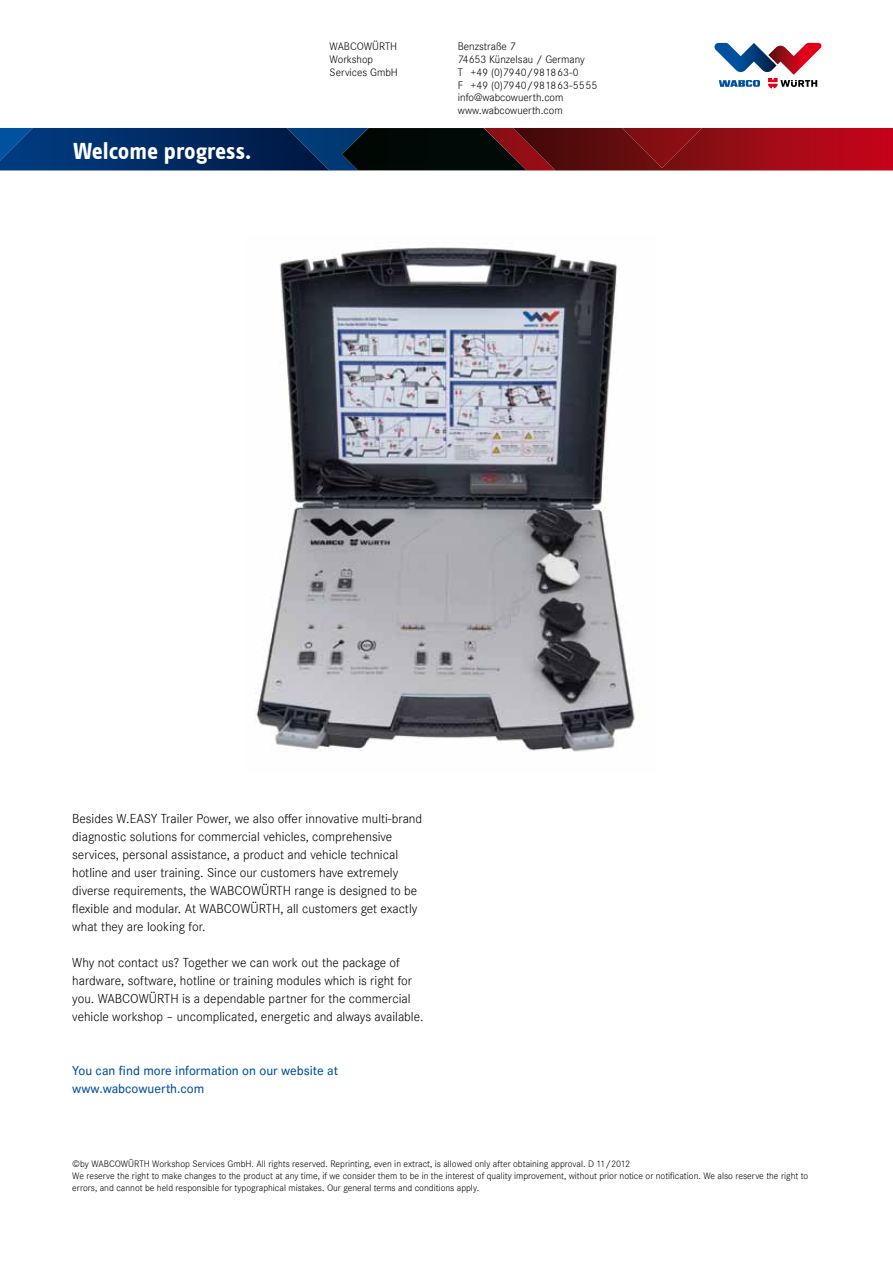
<style>
.page{position:relative;width:893px;height:1263px;background:#fff}
.page>*{position:absolute;margin:0;border:0;box-sizing:border-box;transform-origin:0 0}
.t1{font:700 24px "Info OT Text";letter-spacing:-.005em;color:#fff}
.t2{font:13.5px/18px "Corporate S Ligh";color:#000}
.t3{font:500 13.5px/18px "Corporate S";color:#00519e}
.t4{font:11.25px/12.8px "Corporate S Ligh";color:#000}
.t5{font:9.75px/12px "Corporate S Ligh";color:#000}
</style>
<div class="page">
<svg style="left:714px;top:43px;width:107px;height:46px"></svg>
<img style="left:526px;top:128px;width:367px;height:42px">
<img style="left:426px;top:128px;width:100px;height:42px">
<svg style="left:329px;top:128px;width:97px;height:42px;background:#001420"></svg>
<img style="left:0;top:128px;width:329px;height:42px">
<img style="left:256px;top:247px;width:379px;height:505px">
<h1 class="t1" style="left:73px;top:136px;width:180px">Welcome progress.</h1>
<p class="t4" style="left:330px;top:40px;width:70px">WABCOWÜRTH<br>Workshop<br>Services GmbH</p>
<p class="t4" style="left:458px;top:40px;width:141px">Benzstraße 7<br>74653 Künzelsau / Germany<br>T +49 (0)7940/981863-0<br>F +49 (0)7940/981863-5555 info@wabcowuerth.com www.wabcowuerth.com</p>
<p class="t2" style="left:72px;top:810px;width:351px">Besides W.EASY Trailer Power, we also offer innovative multi-brand diagnostic solutions for commercial vehicles, comprehensive services, personal assistance, a product and vehicle technical hotline and user training. Since our customers have extremely diverse requirements, the WABCOWÜRTH range is designed to be flexible and modular. At WABCOWÜRTH, all customers get exactly what they are looking for.</p>
<p class="t2" style="left:72px;top:954px;width:353px">Why not contact us? Together we can work out the package of hardware, software, hotline or training modules which is right for you. WABCOWÜRTH is a dependable partner for the commercial vehicle workshop – uncomplicated, energetic and always available.</p>
<p class="t3" style="left:72px;top:1062px;width:267px">You can find more information on our website at www.wabcowuerth.com</p>
<p class="t5" style="left:72px;top:1157px;width:737px">©by WABCOWÜRTH Workshop Services GmbH. All rights reserved. Reprinting, even in extract, is allowed only after obtaining approval. D 11/2012<br>We reserve the right to make changes to the product at any time, if we consider them to be in the interest of quality improvement, without prior notice or notification. We also reserve the right to errors, and cannot be held responsible for typographical mistakes. Our general terms and conditions apply.</p>
</div>
